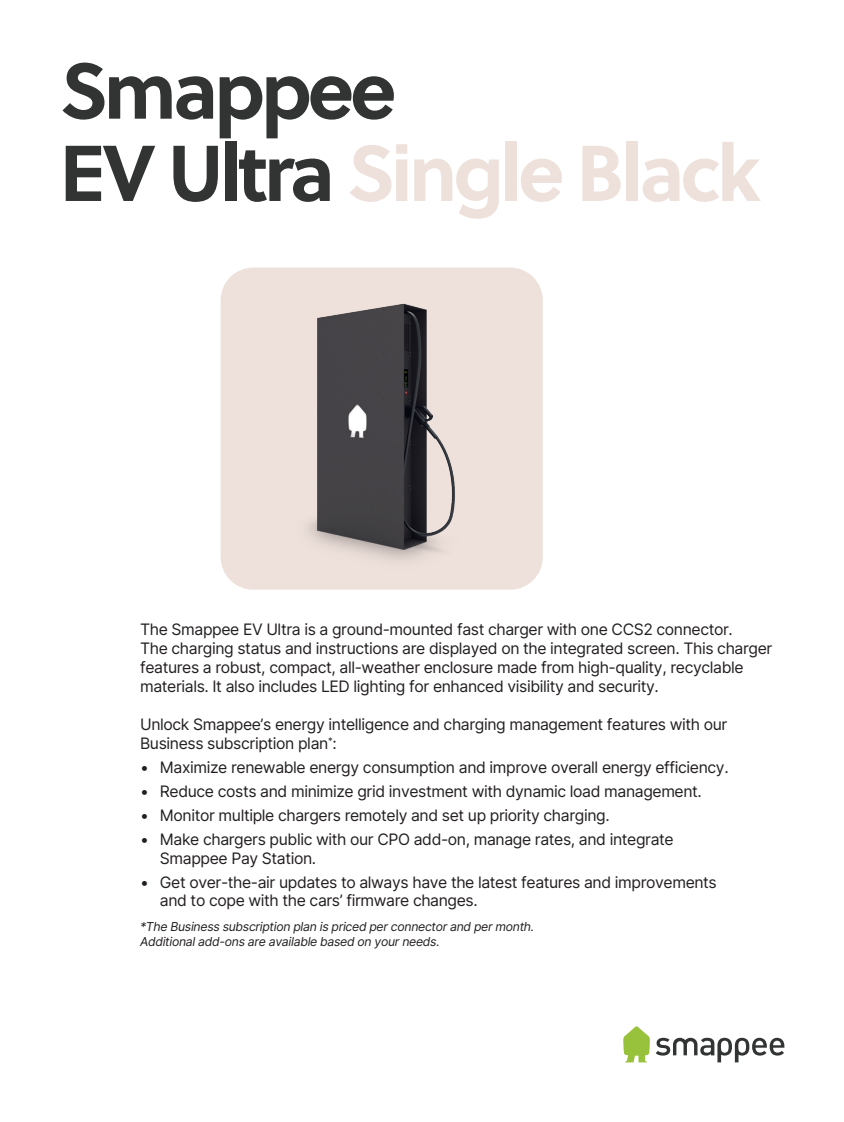
<style>
.page{position:relative;width:844px;height:1122px;background:#fff}
.page>*{position:absolute;margin:0;border:0;box-sizing:border-box;transform-origin:0 0}
.t1{font:700 78.75px/82.2px "Soleil";letter-spacing:-.05em;color:#323434}
.t2{font:15.75px/18.9px "Inter";letter-spacing:-.025em;color:#231f20}
.t3{font:12.25px/14.7px "Inter";letter-spacing:-.025em;color:#231f20}
.s1{color:#eee1db}
</style>
<div class="page">
<div style="left:220px;top:267px;width:322px;height:322px;background:#eee1db;border-radius:33px"></div>
<img style="left:220px;top:296px;width:322px;height:286px">
<svg style="left:623px;top:1026px;width:26px;height:36px"></svg>
<svg style="left:655px;top:1037px;width:129px;height:25px"></svg>
<h1 class="t1" style="left:60px;top:51px;width:702px">Smappee<br>EV Ultra <span class="s1">Single Black</span></h1>
<p class="t2" style="left:140px;top:619px;width:633px">The Smappee EV Ultra is a ground-mounted fast charger with one CCS2 connector.<br>The charging status and instructions are displayed on the integrated screen. This charger features a robust, compact, all-weather enclosure made from high-quality, recyclable materials. It also includes LED lighting for enhanced visibility and security.</p>
<p class="t2" style="left:140px;top:714px;width:588px">Unlock Smappee’s energy intelligence and charging management features with our<br>Business subscription plan<sup>*</sup>:</p>
<p class="t2" style="left:140px;top:757px;width:590px">• Maximize renewable energy consumption and improve overall energy efficiency.</p>
<p class="t2" style="left:140px;top:781px;width:563px">• Reduce costs and minimize grid investment with dynamic load management.</p>
<p class="t2" style="left:140px;top:805px;width:471px">• Monitor multiple chargers remotely and set up priority charging.</p>
<p class="t2" style="left:160px;top:829px;width:515px;text-indent:-20px">• Make chargers public with our CPO add-on, manage rates, and integrate<br>Smappee Pay Station.</p>
<p class="t2" style="left:160px;top:871px;width:558px;text-indent:-20px">• Get over-the-air updates to always have the latest features and improvements and to cope with the cars’ firmware changes.</p>
<p class="t3" style="left:140px;top:918px;width:395px">*The Business subscription plan is priced per connector and per month.<br>Additional add-ons are available based on your needs.</p>
</div>
